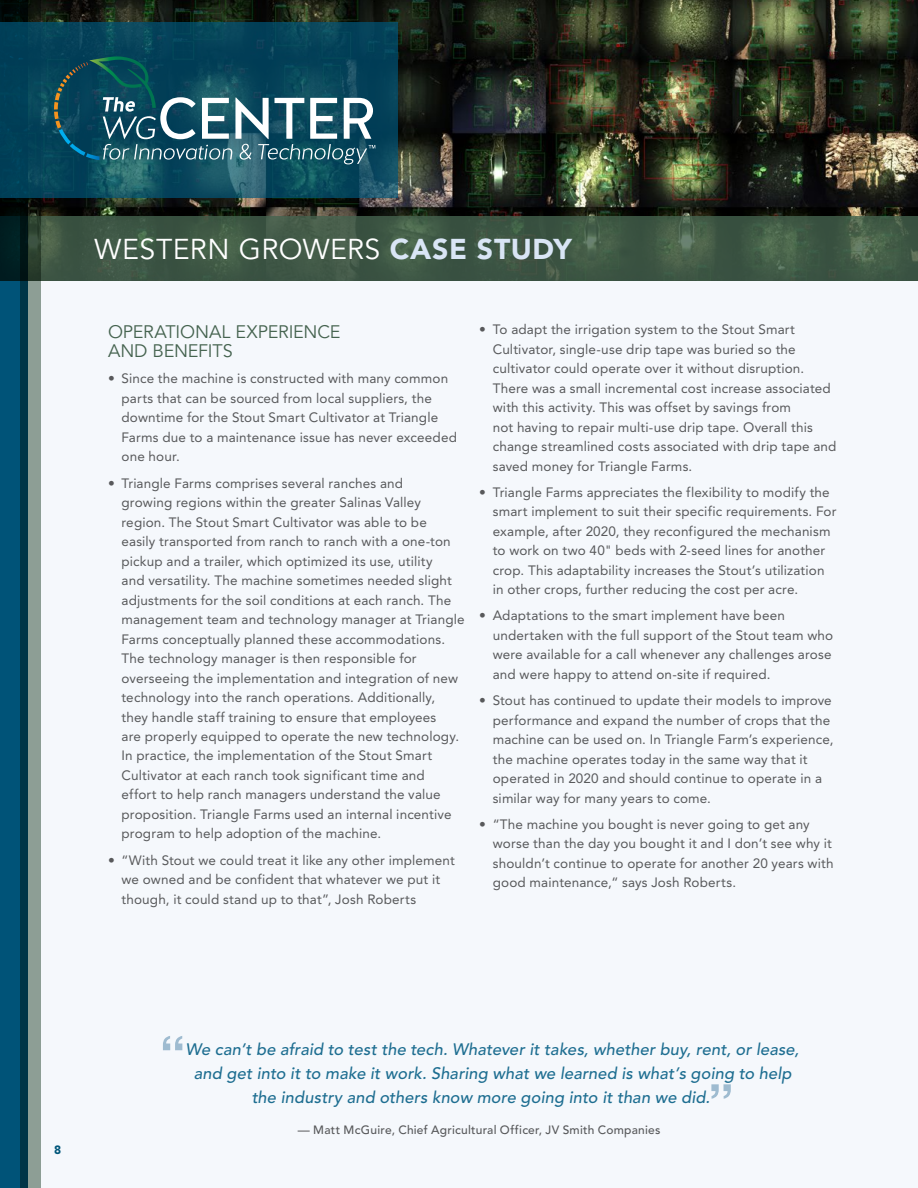
<style>
.page{position:relative;width:918px;height:1188px;background:#fff}
.page>*{position:absolute;margin:0;border:0;box-sizing:border-box;transform-origin:0 0}
.t1{font:700 52.5px "Helvetica";color:#9ebbd0}
.t2{font:28.5px "Avenir LT Pro";letter-spacing:.015em;color:#fff}
.t3{font:18px/19.5px "Avenir LT Pro";letter-spacing:-.01em;color:#45634f}
.t4{font:italic 500 16.5px "Avenir LT Pro";letter-spacing:.005em;color:#1e6e91}
.t5{font:13.5px/19.5px "Avenir LT Pro";letter-spacing:.01em;color:#58595b}
.t6{font:500 12px "Avenir LT Pro";letter-spacing:.02em;color:#58595b}
.t7{font:900 12px "Avenir LT Pro";color:#00567a}
.s1{font-weight:900;color:#d9e5f5}
</style>
<div class="page">
<div style="left:0;top:280px;width:918px;height:908px;background:#f5f8fc"></div>
<img style="left:40px;top:0;width:878px;height:216px">
<svg style="left:40px;top:216px;width:878px;height:64px;background:#3f5845"></svg>
<div style="left:20px;top:0;width:20px;height:1188px;background:#93a397"></div>
<svg style="left:0;top:0;width:28px;height:1188px;background:#004562"></svg>
<svg style="left:0;top:23px;width:398px;height:175px;background:#09485c"></svg>
<svg style="left:54px;top:56px;width:321px;height:108px;background:#2c6172"></svg>
<h2 class="t2" style="left:94px;top:232px;width:479px">WESTERN GROWERS <span class="s1">CASE STUDY</span></h2>
<h3 class="t3" style="left:108px;top:322px;width:234px">OPERATIONAL EXPERIENCE<br>AND BENEFITS</h3>
<p class="t5" style="left:122px;top:369px;width:337px;text-indent:-14px">• Since the machine is constructed with many common parts that can be sourced from local suppliers, the downtime for the Stout Smart Cultivator at Triangle Farms due to a maintenance issue has never exceeded one hour.</p>
<p class="t5" style="left:122px;top:473px;width:345px;text-indent:-14px">• Triangle Farms comprises several ranches and<br>growing regions within the greater Salinas Valley region. The Stout Smart Cultivator was able to be<br>easily transported from ranch to ranch with a one-ton pickup and a trailer, which optimized its use, utility<br>and versatility. The machine sometimes needed slight adjustments for the soil conditions at each ranch. The management team and technology manager at Triangle Farms conceptually planned these accommodations.<br>The technology manager is then responsible for overseeing the implementation and integration of new technology into the ranch operations. Additionally, they handle staff training to ensure that employees<br>are properly equipped to operate the new technology.<br>In practice, the implementation of the Stout Smart Cultivator at each ranch took significant time and<br>effort to help ranch managers understand the value proposition. Triangle Farms used an internal incentive program to help adoption of the machine.</p>
<p class="t5" style="left:122px;top:850px;width:335px;text-indent:-14px">• “With Stout we could treat it like any other implement we owned and be confident that whatever we put it though, it could stand up to that”, Josh Roberts</p>
<p class="t5" style="left:493px;top:320px;width:345px;text-indent:-14px">• To adapt the irrigation system to the Stout Smart Cultivator, single-use drip tape was buried so the cultivator could operate over it without disruption.<br>There was a small incremental cost increase associated with this activity. This was offset by savings from<br>not having to repair multi-use drip tape. Overall this change streamlined costs associated with drip tape and saved money for Triangle Farms.</p>
<p class="t5" style="left:493px;top:482px;width:345px;text-indent:-14px">• Triangle Farms appreciates the flexibility to modify the smart implement to suit their specific requirements. For example, after 2020, they reconfigured the mechanism to work on two 40" beds with 2-seed lines for another crop. This adaptability increases the Stout’s utilization in other crops, further reducing the cost per acre.</p>
<p class="t5" style="left:493px;top:606px;width:342px;text-indent:-14px">• Adaptations to the smart implement have been undertaken with the full support of the Stout team who were available for a call whenever any challenges arose and were happy to attend on-site if required.</p>
<p class="t5" style="left:493px;top:691px;width:342px;text-indent:-14px">• Stout has continued to update their models to improve performance and expand the number of crops that the machine can be used on. In Triangle Farm’s experience, the machine operates today in the same way that it operated in 2020 and should continue to operate in a similar way for many years to come.</p>
<p class="t5" style="left:493px;top:814px;width:342px;text-indent:-14px">• “The machine you bought is never going to get any worse than the day you bought it and I don’t see why it shouldn’t continue to operate for another 20 years with good maintenance,“ says Josh Roberts.</p>
<p class="t7" style="left:54px;top:1143px;width:9px">8</p>
<h1 class="t1" style="left:159px;top:1023px;width:28px">“</h1>
<p class="t4" style="left:186px;top:1039px;width:615px">We can’t be afraid to test the tech. Whatever it takes, whether buy, rent, or lease,</p>
<p class="t4" style="left:194px;top:1063px;width:599px">and get into it to make it work. Sharing what we learned is what’s going to help</p>
<p class="t4" style="left:252px;top:1087px;width:460px">the industry and others know more going into it than we did.</p>
<p class="t6" style="left:298px;top:1123px;width:364px">— Matt McGuire, Chief Agricultural Officer, JV Smith Companies</p>
<h1 class="t1" style="left:708px;top:1071px;width:28px">”</h1>
</div>
